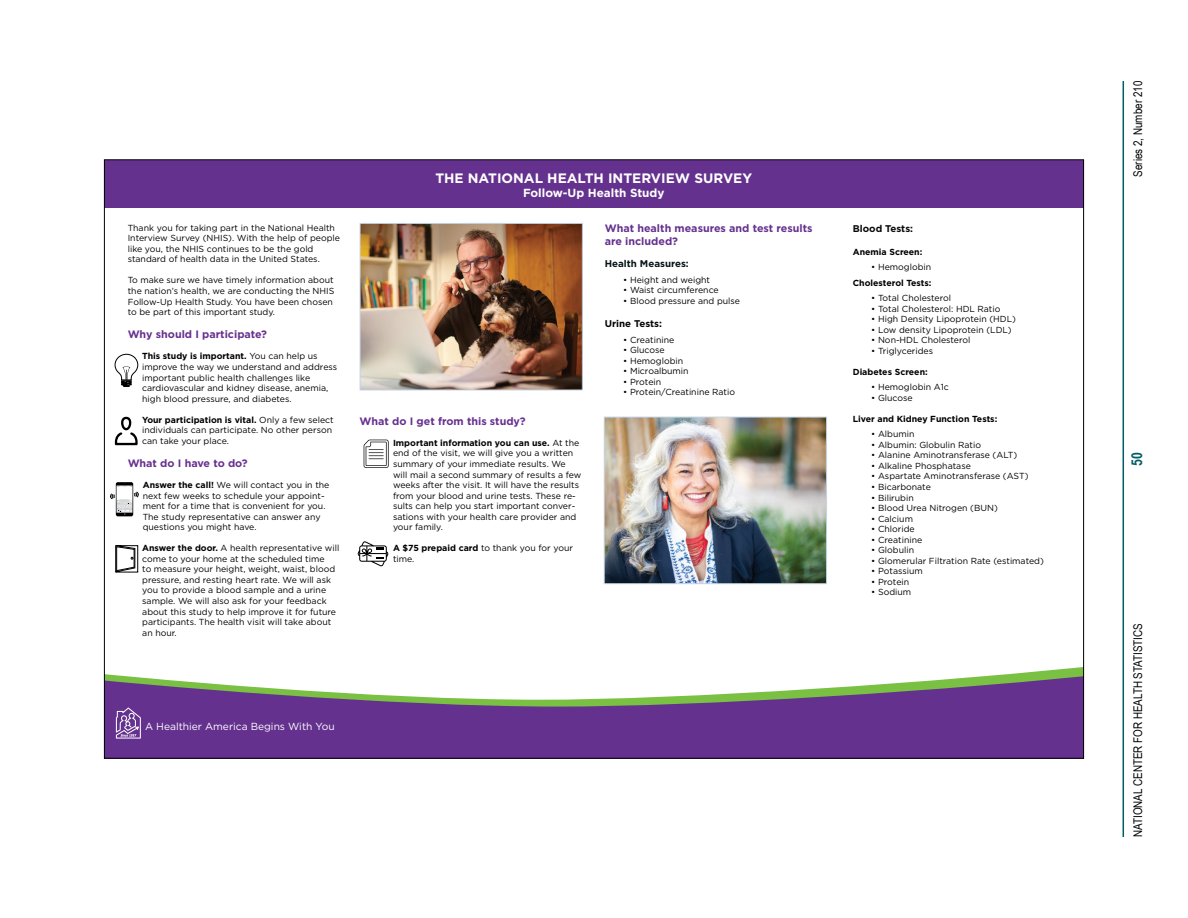
<style>
.page{position:relative;width:1188px;height:918px;background:#fff}
.page>*{position:absolute;margin:0;border:0;box-sizing:border-box;transform-origin:0 0}
.t1{font:700 15px "Arial Narrow";color:#005d63}
.t2{font:700 13.65px "Gotham";color:#fff}
.t3{font:12px "Arial Narrow";color:#000}
.t4{font:700 11.7px "Gotham";color:#fff}
.t5{font:700 10.8px "Gotham";color:#683090}
.t6{font:700 10.8px/12.9px "Gotham";color:#65318e}
.t7{font:10.2px "Gotham";color:#fff}
.t8{font:700 9.75px "Gotham";color:#061514}
.t9{font:700 9.75px "Gotham";color:#040406}
.t10{font:700 9.75px "Gotham";color:#090709}
.t11{font:8.7px/10.5px "Gotham";color:#000}
.t12{font:700 8.7px "Gotham";color:#000}
.s1{font-weight:700}
</style>
<div class="page">
<hr style="left:1123px;top:81px;width:1px;height:756px;background:#005d63">
<div style="left:104px;top:160px;width:980px;height:48px;background:#65318e"></div>
<svg style="left:106px;top:672px;width:976px;height:85px;fill:#65318e"></svg>
<svg style="left:116px;top:708px;width:25px;height:31px"></svg>
<img style="left:362px;top:225px;width:219px;height:163px">
<div style="left:360px;top:223px;width:223px;height:167px;border:1px solid #c5d4e3"></div>
<svg style="left:364px;top:440px;width:25px;height:28px"></svg>
<svg style="left:115px;top:545px;width:24px;height:28px"></svg>
<svg style="left:114px;top:417px;width:24px;height:28px"></svg>
<svg style="left:114px;top:353px;width:25px;height:34px"></svg>
<svg style="left:357px;top:541px;width:32px;height:25px"></svg>
<img style="left:606px;top:419px;width:219px;height:163px">
<div style="left:604px;top:417px;width:223px;height:167px;border:1px solid #c5d4e3"></div>
<svg style="left:110px;top:482px;width:29px;height:34px"></svg>
<p class="t11" style="left:128px;top:222px;width:214px">Thank you for taking part in the National Health Interview Survey (NHIS). With the help of people like you, the NHIS continues to be the gold standard of health data in the United States.</p>
<p class="t11" style="left:128px;top:275px;width:208px">To make sure we have timely information about the nation’s health, we are conducting the NHIS Follow-Up Health Study. You have been chosen to be part of this important study.</p>
<h4 class="t5" style="left:128px;top:327px;width:141px">Why should I participate?</h4>
<p class="t11" style="left:142px;top:351px;width:197px"><span class="s1">This study is important.</span> You can help us improve the way we understand and address important public health challenges like cardiovascular and kidney disease, anemia, high blood pressure, and diabetes.</p>
<p class="t11" style="left:142px;top:414px;width:193px"><span class="s1">Your participation is vital.</span> Only a few select individuals can participate. No other person can take your place.</p>
<h4 class="t5" style="left:128px;top:456px;width:121px">What do I have to do?</h4>
<p class="t11" style="left:143px;top:480px;width:188px"><span class="s1">Answer the call!</span> We will contact you in the next few weeks to schedule your appoint&shy;ment for a time that is convenient for you.<br>The study representative can answer any questions you might have.</p>
<p class="t11" style="left:142px;top:543px;width:199px"><span class="s1">Answer the door.</span> A health representative will come to your home at the scheduled time<br>to measure your height, weight, waist, blood pressure, and resting heart rate. We will ask you to provide a blood sample and a urine sample. We will also ask for your feedback about this study to help improve it for future participants. The health visit will take about an hour.</p>
<p class="t2" style="left:435px;top:169px;width:318px">THE NATIONAL HEALTH INTERVIEW SURVEY</p>
<p class="t4" style="left:523px;top:185px;width:143px">Follow-Up Health Study</p>
<h4 class="t5" style="left:360px;top:414px;width:168px">What do I get from this study?</h4>
<p class="t11" style="left:393px;top:437px;width:190px"><span class="s1">Important information you can use.</span> At the end of the visit, we will give you a written summary of your immediate results. We will mail a second summary of results a few weeks after the visit. It will have the results from your blood and urine tests. These re&shy;sults can help you start important conver&shy;sations with your health care provider and your family.</p>
<p class="t11" style="left:393px;top:543px;width:181px"><span class="s1">A $75 prepaid card</span> to thank you for your time.</p>
<h4 class="t6" style="left:605px;top:222px;width:209px">What health measures and test results are included?</h4>
<h5 class="t8" style="left:605px;top:258px;width:86px">Health Measures:</h5>
<p class="t11" style="left:623px;top:274px;width:88px">• Height and weight</p>
<p class="t11" style="left:623px;top:285px;width:97px">• Waist circumference</p>
<p class="t11" style="left:623px;top:295px;width:118px">• Blood pressure and pulse</p>
<h5 class="t9" style="left:605px;top:317px;width:59px">Urine Tests:</h5>
<p class="t11" style="left:623px;top:334px;width:53px">• Creatinine</p>
<p class="t11" style="left:623px;top:345px;width:43px">• Glucose</p>
<p class="t11" style="left:623px;top:355px;width:62px">• Hemoglobin</p>
<p class="t11" style="left:623px;top:366px;width:67px">• Microalbumin</p>
<p class="t11" style="left:623px;top:376px;width:40px">• Protein</p>
<p class="t11" style="left:623px;top:387px;width:113px">• Protein/Creatinine Ratio</p>
<p class="t7" style="left:145px;top:720px;width:191px">A Healthier America Begins With You</p>
<h4 class="t10" style="left:853px;top:222px;width:62px">Blood Tests:</h4>
<h5 class="t12" style="left:853px;top:246px;width:71px">Anemia Screen:</h5>
<p class="t11" style="left:871px;top:262px;width:62px">• Hemoglobin</p>
<h5 class="t12" style="left:853px;top:277px;width:80px">Cholesterol Tests:</h5>
<p class="t11" style="left:871px;top:293px;width:81px">• Total Cholesterol</p>
<p class="t11" style="left:871px;top:303px;width:131px">• Total Cholesterol: HDL Ratio</p>
<p class="t11" style="left:871px;top:314px;width:146px">• High Density Lipoprotein (HDL)</p>
<p class="t11" style="left:871px;top:324px;width:142px">• Low density Lipoprotein (LDL)</p>
<p class="t11" style="left:871px;top:335px;width:101px">• Non-HDL Cholesterol</p>
<p class="t11" style="left:871px;top:345px;width:63px">• Triglycerides</p>
<h5 class="t12" style="left:853px;top:366px;width:76px">Diabetes Screen:</h5>
<p class="t11" style="left:871px;top:382px;width:79px">• Hemoglobin A1c</p>
<p class="t11" style="left:871px;top:392px;width:43px">• Glucose</p>
<h5 class="t12" style="left:853px;top:413px;width:146px">Liver and Kidney Function Tests:</h5>
<p class="t11" style="left:871px;top:429px;width:45px">• Albumin</p>
<p class="t11" style="left:871px;top:439px;width:111px">• Albumin: Globulin Ratio</p>
<p class="t11" style="left:871px;top:450px;width:148px">• Alanine Aminotransferase (ALT)</p>
<p class="t11" style="left:871px;top:460px;width:101px">• Alkaline Phosphatase</p>
<p class="t11" style="left:871px;top:471px;width:159px">• Aspartate Aminotransferase (AST)</p>
<p class="t11" style="left:871px;top:481px;width:61px">• Bicarbonate</p>
<p class="t11" style="left:871px;top:492px;width:44px">• Bilirubin</p>
<p class="t11" style="left:871px;top:503px;width:128px">• Blood Urea Nitrogen (BUN)</p>
<p class="t11" style="left:871px;top:513px;width:43px">• Calcium</p>
<p class="t11" style="left:871px;top:524px;width:45px">• Chloride</p>
<p class="t11" style="left:871px;top:534px;width:53px">• Creatinine</p>
<p class="t11" style="left:871px;top:545px;width:44px">• Globulin</p>
<p class="t11" style="left:871px;top:555px;width:174px">• Glomerular Filtration Rate (estimated)</p>
<p class="t11" style="left:871px;top:566px;width:53px">• Potassium</p>
<p class="t11" style="left:871px;top:576px;width:40px">• Protein</p>
<p class="t11" style="left:871px;top:587px;width:41px">• Sodium</p>
<h3 class="t3" style="left:1129px;top:177px;width:97px;rotate:-90deg">Series 2, Number 210</h3>
<h1 class="t1" style="left:1125px;top:466px;width:15px;rotate:-90deg">50</h1>
<h3 class="t3" style="left:1129px;top:837px;width:215px;rotate:-90deg">NATIONAL CENTER FOR HEALTH STATISTICS</h3>
</div>
